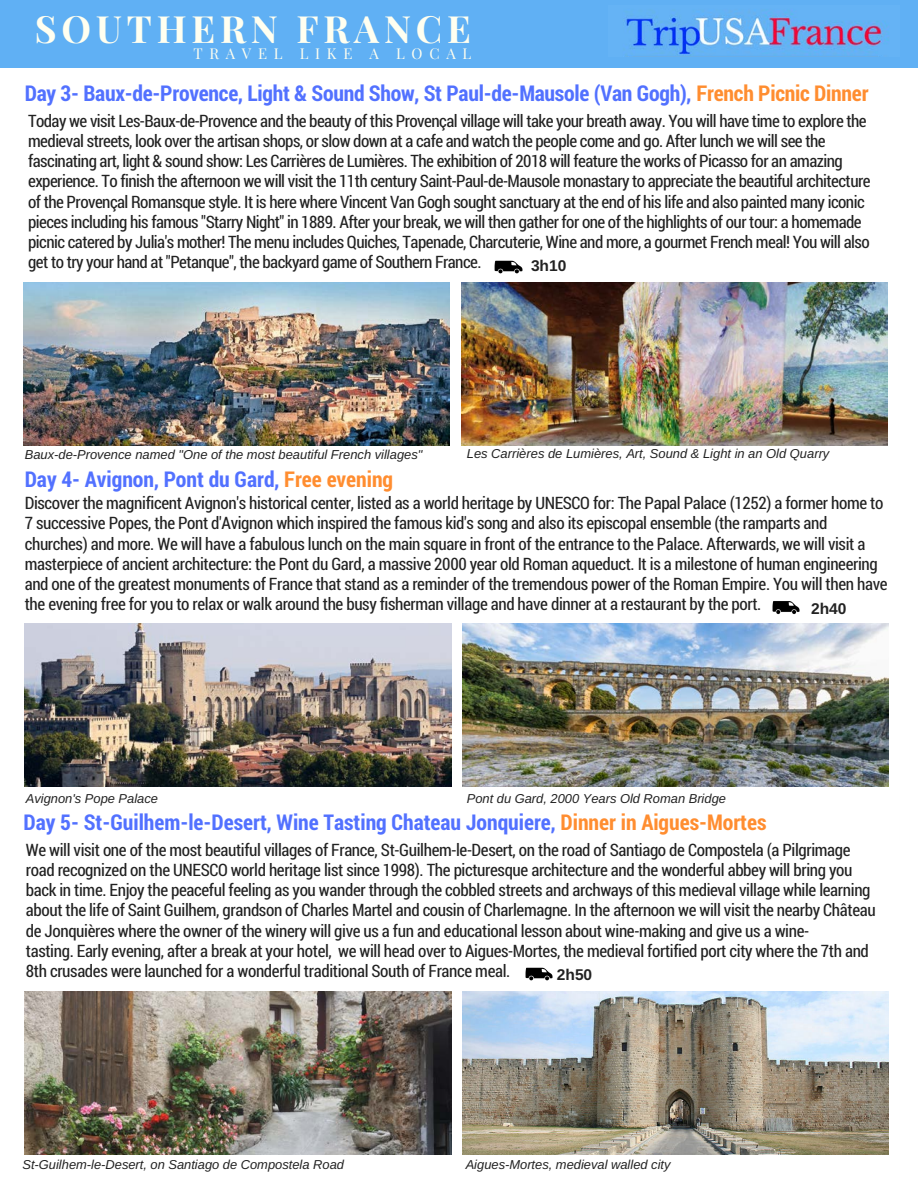
<style>
.page{position:relative;width:918px;height:1188px;background:#fff}
.page>*{position:absolute;margin:0;border:0;box-sizing:border-box;transform-origin:0 0}
.t1{font:700 37.5px "Playfair Display";letter-spacing:.13em;color:#fffff0}
.t2{font:700 21.75px "Roboto Condensed";color:#5271ff}
.t3{font:17.1px/20.2px "Roboto Condensed";letter-spacing:-.02em;color:#222}
.t4{font:700 15.6px "Arimo";color:#222}
.t5{font:15px "Playfair Display";letter-spacing:.45em;color:#fffff0}
.t6{font:italic 12.9px "Arimo";color:#222}
.s1{color:#ff8d30}
</style>
<div class="page">
<img style="left:25px;top:991px;width:426px;height:163px">
<img style="left:462px;top:991px;width:427px;height:163px">
<img style="left:24px;top:282px;width:426px;height:164px">
<img style="left:461px;top:282px;width:427px;height:164px">
<img style="left:25px;top:623px;width:426px;height:163px">
<img style="left:462px;top:623px;width:427px;height:163px">
<img style="left:494px;top:260px;width:29px;height:14px">
<img style="left:772px;top:601px;width:28px;height:14px">
<img style="left:525px;top:967px;width:28px;height:14px">
<div style="left:0;top:0;width:918px;height:68px;background:#60b0f4"></div>
<img style="left:626px;top:9px;width:263px;height:47px">
<h1 class="t1" style="left:35px;top:2px;width:438px">SOUTHERN FRANCE</h1>
<p class="t5" style="left:194px;top:42px;width:279px">TRAVEL LIKE A LOCAL</p>
<p class="t2" style="left:25px;top:78px;width:845px">Day 3- Baux-de-Provence, Light &amp; Sound Show, St Paul-de-Mausole (Van Gogh), <span class="s1">French Picnic Dinner</span></p>
<p class="t3" style="left:28px;top:110px;width:844px">Today we visit Les-Baux-de-Provence and the beauty of this Provençal village will take your breath away. You will have time to explore the medieval streets, look over the artisan shops, or slow down at a cafe and watch the people come and go. After lunch we will see the fascinating art, light &amp; sound show: Les Carrières de Lumières. The exhibition of 2018 will feature the works of Picasso for an amazing experience. To finish the afternoon we will visit the 11th century Saint-Paul-de-Mausole monastary to appreciate the beautiful architecture of the Provençal Romansque style. It is here where Vincent Van Gogh sought sanctuary at the end of his life and also painted many iconic pieces including his famous "Starry Night" in 1889. After your break, we will then gather for one of the highlights of our tour: a homemade picnic catered by Julia's mother! The menu includes Quiches, Tapenade, Charcuterie, Wine and more, a gourmet French meal! You will also get to try your hand at "Petanque", the backyard game of Southern France.</p>
<p class="t4" style="left:531px;top:257px;width:37px">3h10</p>
<p class="t6" style="left:25px;top:447px;width:399px">Baux-de-Provence named "One of the most beautiful French villages"</p>
<p class="t6" style="left:467px;top:446px;width:364px">Les Carrières de Lumières, Art, Sound &amp; Light in an Old Quarry</p>
<p class="t2" style="left:25px;top:464px;width:370px">Day 4- Avignon, Pont du Gard, <span class="s1">Free evening</span></p>
<p class="t3" style="left:25px;top:492px;width:864px">Discover the magnificent Avignon's historical center, listed as a world heritage by UNESCO for: The Papal Palace (1252) a former home to 7 successive Popes, the Pont d'Avignon which inspired the famous kid's song and also its episcopal ensemble (the ramparts and churches) and more. We will have a fabulous lunch on the main square in front of the entrance to the Palace. Afterwards, we will visit a masterpiece of ancient architecture: the Pont du Gard, a massive 2000 year old Roman aqueduct. It is a milestone of human engineering and one of the greatest monuments of France that stand as a reminder of the tremendous power of the Roman Empire. You will then have the evening free for you to relax or walk around the busy fisherman village and have dinner at a restaurant by the port.</p>
<p class="t4" style="left:811px;top:600px;width:37px">2h40</p>
<p class="t6" style="left:26px;top:792px;width:134px">Avignon's Pope Palace</p>
<p class="t6" style="left:467px;top:792px;width:261px">Pont du Gard, 2000 Years Old Roman Bridge</p>
<p class="t2" style="left:24px;top:807px;width:744px">Day 5- St-Guilhem-le-Desert, Wine Tasting Chateau Jonquiere, <span class="s1">Dinner in Aigues-Mortes</span></p>
<p class="t3" style="left:26px;top:839px;width:851px">We will visit one of the most beautiful villages of France, St-Guilhem-le-Desert, on the road of Santiago de Compostela (a Pilgrimage road recognized on the UNESCO world heritage list since 1998). The picturesque architecture and the wonderful abbey will bring you back in time. Enjoy the peaceful feeling as you wander through the cobbled streets and archways of this medieval village while learning about the life of Saint Guilhem, grandson of Charles Martel and cousin of Charlemagne. In the afternoon we will visit the nearby Château de Jonquières where the owner of the winery will give us a fun and educational lesson about wine-making and give us a wine-<br>tasting. Early evening, after a break at your hotel, we will head over to Aigues-Mortes, the medieval fortified port city where the 7th and 8th crusades were launched for a wonderful traditional South of France meal.</p>
<p class="t4" style="left:557px;top:966px;width:37px">2h50</p>
<p class="t6" style="left:22px;top:1157px;width:323px">St-Guilhem-le-Desert, on Santiago de Compostela Road</p>
<p class="t6" style="left:466px;top:1157px;width:206px">Aigues-Mortes, medieval walled city</p>
</div>
